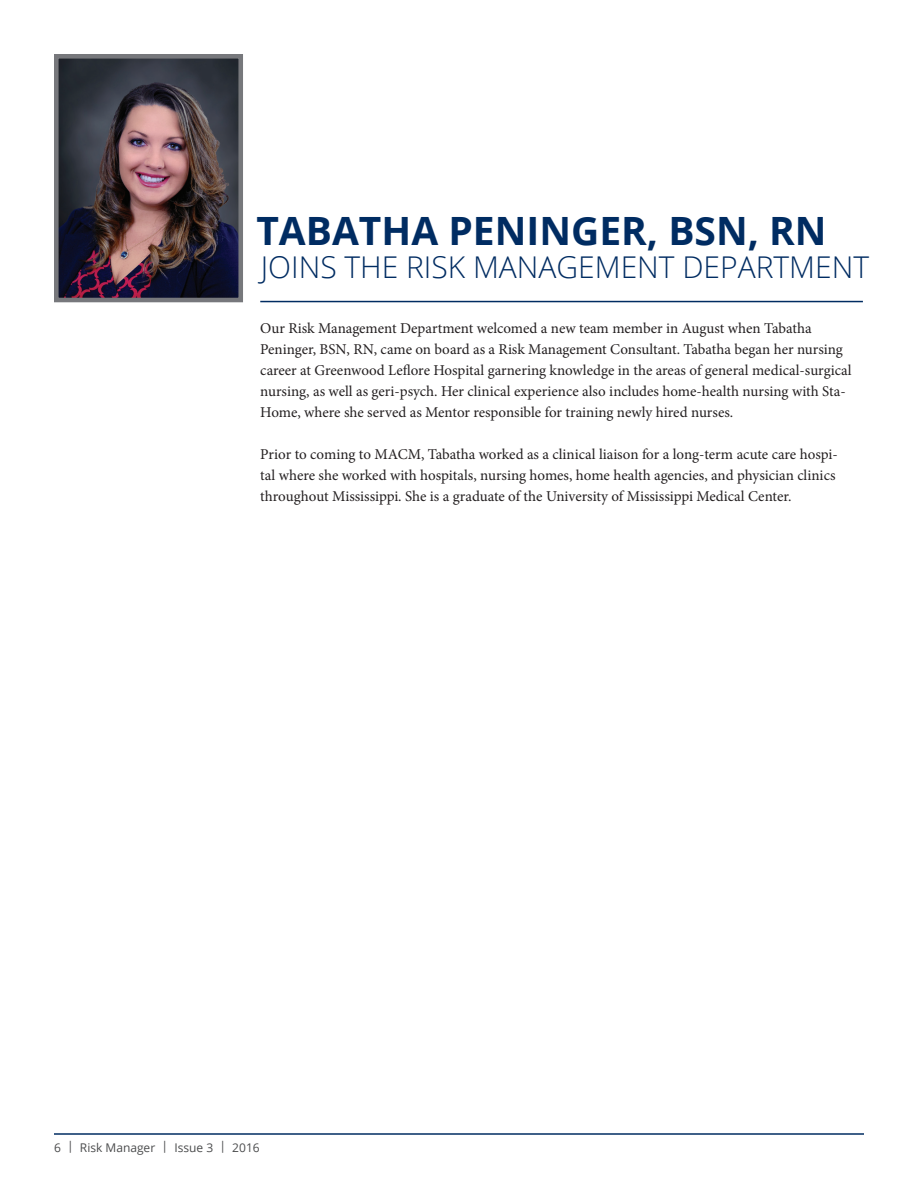
<style>
.page{position:relative;width:918px;height:1188px;background:#fff}
.page>*{position:absolute;margin:0;border:0;box-sizing:border-box;transform-origin:0 0}
.t1{font:700 39px "Open Sans";color:#002c62}
.t2{font:300 30px "Open Sans";color:#002c62}
.t3{font:15px/21px "Minion Pro";letter-spacing:-.005em;color:#231f20}
.t4{font:12px "Open Sans";color:#4b4c4d}
</style>
<div class="page">
<hr style="left:54px;top:1133px;width:810px;height:2px;background:#002c62">
<hr style="left:260px;top:301px;width:603px;height:1px;background:#002c62">
<img style="left:60px;top:60px;width:177px;height:236px">
<div style="left:54px;top:54px;width:189px;height:248px;border:5px solid #77787c"></div>
<h1 class="t1" style="left:256px;top:203px;width:572px">TABATHA PENINGER, BSN, RN</h1>
<h2 class="t2" style="left:261px;top:246px;width:610px">JOINS THE RISK MANAGEMENT DEPARTMENT</h2>
<p class="t3" style="left:260px;top:318px;width:593px">Our Risk Management Department welcomed a new team member in August when Tabatha Peninger, BSN, RN, came on board as a Risk Management Consultant. Tabatha began her nursing career at Greenwood Leflore Hospital garnering knowledge in the areas of general medical-surgical nursing, as well as geri-psych. Her clinical experience also includes home-health nursing with Sta-Home, where she served as Mentor responsible for training newly hired nurses.</p>
<p class="t3" style="left:260px;top:444px;width:579px">Prior to coming to MACM, Tabatha worked as a clinical liaison for a long-term acute care hospi&shy;tal where she worked with hospitals, nursing homes, home health agencies, and physician clinics throughout Mississippi. She is a graduate of the University of Mississippi Medical Center.</p>
<p class="t4" style="left:54px;top:1139px;width:207px">6 | Risk Manager | Issue 3 | 2016</p>
</div>
